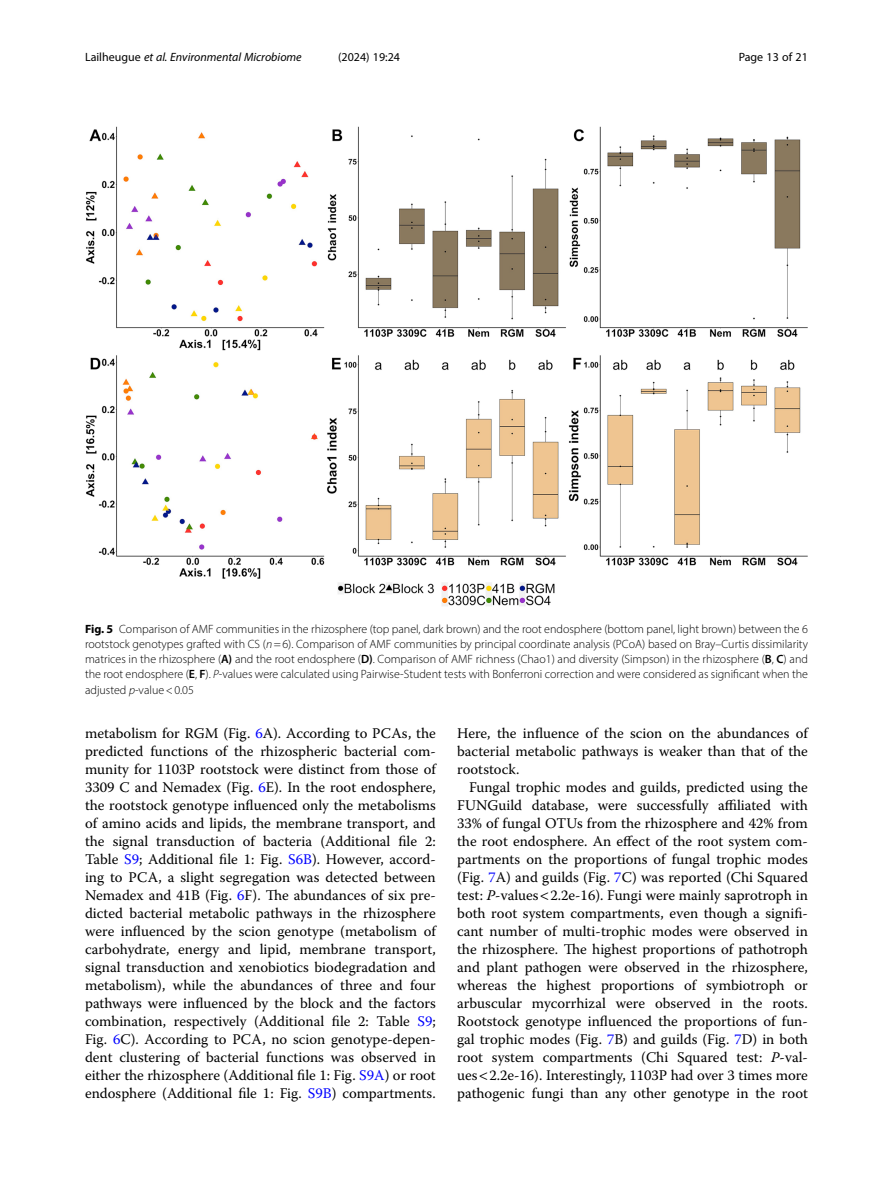
<style>
.page{position:relative;width:893px;height:1191px;background:#fff}
.page>*{position:absolute;margin:0;border:0;box-sizing:border-box;transform-origin:0 0}
.Body_Text{font:14.7px/18px "Warnock Pro";color:#000;text-align:justify}
.Body_Text_Indent{font:14.7px/18px "Warnock Pro";color:#000;text-align:justify}
.Figure_Caption{font:300 12px/15px "Myriad Pro";color:#000;text-align:justify}
.t1{font:italic 12px "Myriad Pro";color:#000}
.t2{font:12px "Myriad Pro";color:#000}
.s1{font-style:normal}
.s2{font-weight:700}
.s3{font-style:italic}
.s4{font-weight:600}
.s5{color:#00f}
</style>
<div class="page">
<img style="left:85px;top:126px;width:723px;height:480px">
<p class="t1" style="left:85px;top:50px;width:218px"><span class="s1">Lailheugue</span> et al. Environmental Microbiome</p>
<p class="t2" style="left:338px;top:50px;width:63px">(2024) 19:24</p>
<p class="t2" style="left:739px;top:50px;width:71px">Page 13 of 21</p>
<p class="Figure_Caption" style="left:85px;top:622px;width:724px"><span class="s2">Fig. 5</span> Comparison of AMF communities in the rhizosphere (top panel, dark brown) and the root endosphere (bottom panel, light brown) between the 6 rootstock genotypes grafted with CS (<span class="s3">n</span>=6). Comparison of AMF communities by principal coordinate analysis (PCoA) based on Bray–Curtis dissimilarity matrices in the rhizosphere (<span class="s4">A)</span> and the root endosphere (<span class="s4">D)</span>. Comparison of AMF richness (Chao1) and diversity (Simpson) in the rhizosphere (<span class="s4">B</span>, <span class="s4">C</span>) and the root endosphere (<span class="s4">E</span>, <span class="s4">F</span>). <span class="s3">P</span>-values were calculated using Pairwise-Student tests with Bonferroni correction and were considered as significant when the adjusted <span class="s3">p</span>-value&lt;0.05</p>
<p class="Body_Text" style="left:85px;top:724px;width:352px">metabolism for RGM (Fig. <span class="s5">6</span>A). According to PCAs, the predicted functions of the rhizospheric bacterial com&shy;munity for 1103P rootstock were distinct from those of 3309 C and Nemadex (Fig. <span class="s5">6</span>E). In the root endosphere, the rootstock genotype influenced only the metabolisms of amino acids and lipids, the membrane transport, and the signal transduction of bacteria (Additional file 2:<br>Table <span class="s5">S9</span>; Additional file 1: Fig. <span class="s5">S6B</span>). However, accord&shy;ing to PCA, a slight segregation was detected between Nemadex and 41B (Fig. <span class="s5">6</span>F). The abundances of six pre&shy;dicted bacterial metabolic pathways in the rhizosphere were influenced by the scion genotype (metabolism of carbohydrate, energy and lipid, membrane transport, signal transduction and xenobiotics biodegradation and metabolism), while the abundances of three and four pathways were influenced by the block and the factors combination, respectively (Additional file 2: Table <span class="s5">S9</span>; Fig. <span class="s5">6</span>C). According to PCA, no scion genotype-depen&shy;dent clustering of bacterial functions was observed in either the rhizosphere (Additional file 1: Fig. <span class="s5">S9A</span>) or root endosphere (Additional file 1: Fig. <span class="s5">S9B</span>) compartments.</p>
<p class="Body_Text" style="left:457px;top:724px;width:352px">Here, the influence of the scion on the abundances of bacterial metabolic pathways is weaker than that of the rootstock.</p>
<p class="Body_Text_Indent" style="left:457px;top:778px;width:352px;text-indent:12px">Fungal trophic modes and guilds, predicted using the FUNGuild database, were successfully affiliated with 33% of fungal OTUs from the rhizosphere and 42% from the root endosphere. An effect of the root system com&shy;partments on the proportions of fungal trophic modes (Fig. <span class="s5">7</span>A) and guilds (Fig. <span class="s5">7</span>C) was reported (Chi Squared test: <span class="s3">P</span>-values 2.2e-16). Fungi were mainly saprotroph in both root system compartments, even though a signifi&shy;cant number of multi-trophic modes were observed in the rhizosphere. The highest proportions of pathotroph and plant pathogen were observed in the rhizosphere, whereas the highest proportions of symbiotroph or arbuscular mycorrhizal were observed in the roots.<br>Rootstock genotype influenced the proportions of fun&shy;gal trophic modes (Fig. <span class="s5">7</span>B) and guilds (Fig. <span class="s5">7</span>D) in both root system compartments (Chi Squared test: <span class="s3">P</span>-val&shy;ues 2.2e-16). Interestingly, 1103P had over 3 times more pathogenic fungi than any other genotype in the root</p>
</div>
